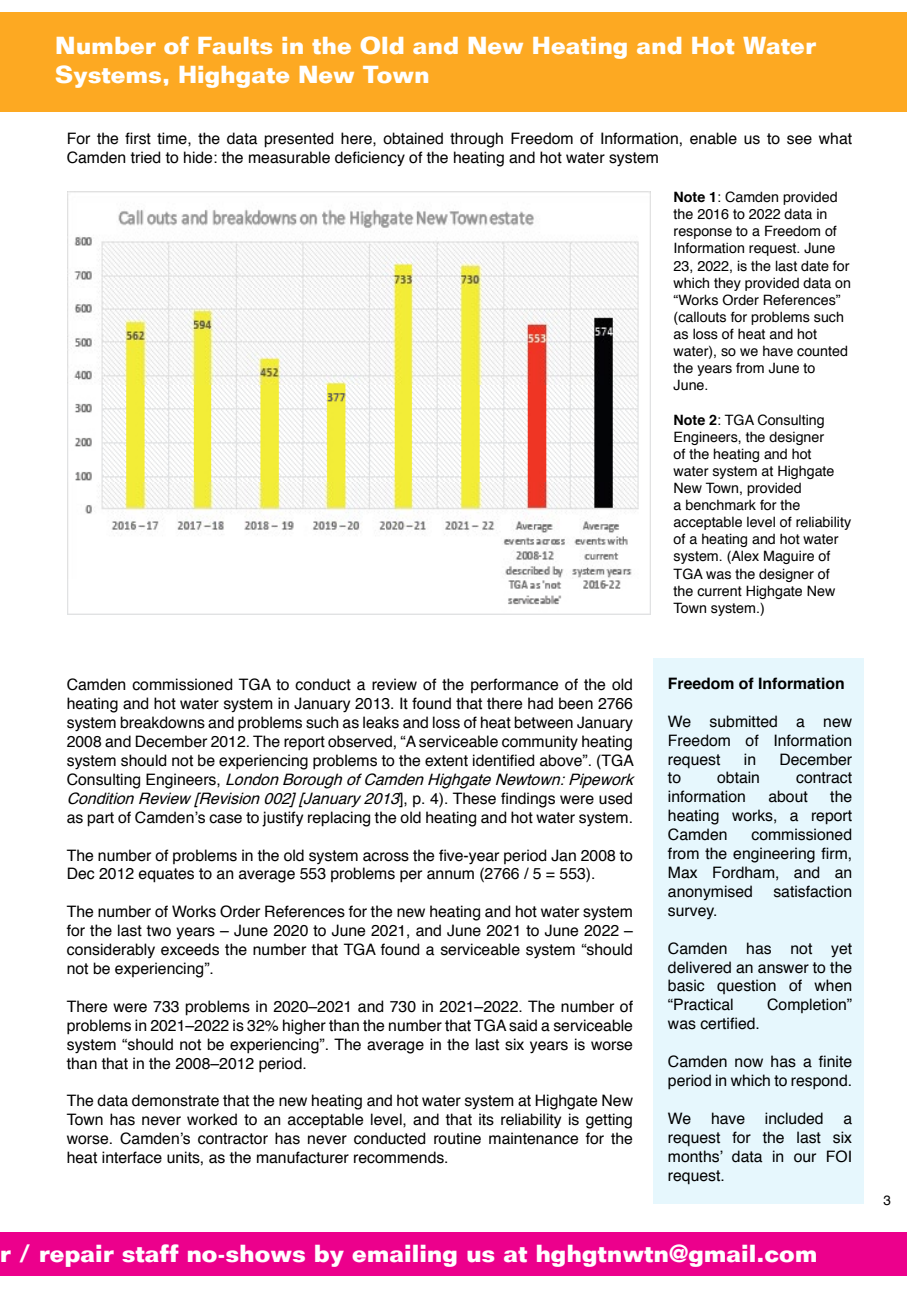
<style>
.page{position:relative;width:919px;height:1289px;background:#fff}
.page>*{position:absolute;margin:0;border:0;box-sizing:border-box;transform-origin:0 0}
.t1{font:700 24px/28.8px "Folio";color:#fff}
.t2{font:15.75px/18.9px "Helvetica";color:#000;text-align:justify}
.t3{font:700 15.75px "Helvetica";color:#000}
.t4{font:14.25px/17.1px "Helvetica";color:#000}
.t5{font:13.5px "Helvetica";color:#000}
.s1{font-style:italic}
.s2{font-weight:700}
</style>
<div class="page">
<img style="left:68px;top:191px;width:582px;height:423px">
<div style="left:653px;top:658px;width:210px;height:545px;background:#e6f7fd"></div>
<div style="left:0;top:13px;width:13px;height:99px;background:#fda922"></div>
<div style="left:13px;top:13px;width:893px;height:99px;background:#fda922"></div>
<div style="left:13px;top:1232px;width:893px;height:44px;background:#ec008c"></div>
<div style="left:0;top:1232px;width:13px;height:44px;background:#ec008c"></div>
<p class="t1" style="left:55px;top:31px;width:762px">Number of Faults in the Old and New Heating and Hot Water<br>Systems, Highgate New Town</p>
<p class="t2" style="left:67px;top:129px;width:786px">For the first time, the data presented here, obtained through Freedom of Information, enable us to see what<br>Camden tried to hide: the measurable deficiency of the heating and hot water system</p>
<p class="t2" style="left:67px;top:676px;width:574px;text-align:left">Camden commissioned TGA to conduct a review of the performance of the old heating and hot water system in January 2013. It found that there had been 2766 system breakdowns and problems such as leaks and loss of heat between January 2008 and December 2012. The report observed, “A serviceable community heating system should not be experiencing problems to the extent identified above”. (TGA C o n s u l t i n g E n g i n e e r s , <span class="s1">LondonBoroughofCamdenHighgateNewtown:Pipework ConditionReview[Revision002][January2013</span>] , p . 4 ) . T h e s e fi n d i n g s w e r e u s e d as part of Camden’s case to justify replacing the old heating and hot water system.</p>
<p class="t2" style="left:67px;top:846px;width:567px">The number of problems in the old system across the five-year period Jan 2008 to<br>Dec 2012 equates to an average 553 problems per annum (2766 / 5 = 553).</p>
<p class="t2" style="left:67px;top:902px;width:567px">The number of Works Order References for the new heating and hot water system for the last two years – June 2020 to June 2021, and June 2021 to June 2022 – considerably exceeds the number that TGA found a serviceable system “should not be experiencing”.</p>
<p class="t2" style="left:67px;top:997px;width:567px">There were 733 problems in 2020–2021 and 730 in 2021–2022. The number of problems in 2021–2022 is 32% higher than the number that TGA said a serviceable system “should not be experiencing”. The average in the last six years is worse than that in the 2008–2012 period.</p>
<p class="t2" style="left:67px;top:1091px;width:567px">The data demonstrate that the new heating and hot water system at Highgate New Town has never worked to an acceptable level, and that its reliability is getting worse. Camden’s contractor has never conducted routine maintenance for the heat interface units, as the manufacturer recommends.</p>
<p class="t4" style="left:673px;top:189px;width:179px"><span class="s2">Note 1</span>: Camden provided the 2016 to 2022 data in response to a Freedom of<br>Information request. June<br>23, 2022, is the last date for which they provided data on “Works Order References” (callouts for problems such as loss of heat and hot water), so we have counted the years from June to<br>June.</p>
<p class="t4" style="left:673px;top:411px;width:179px"><span class="s2">Note 2</span>: TGA Consulting<br>Engineers, the designer<br>of the heating and hot<br>water system at Highgate<br>New Town, provided<br>a benchmark for the acceptable level of reliability of a heating and hot water system. (Alex Maguire of<br>TGA was the designer of the current Highgate New<br>Town system.)</p>
<p class="t3" style="left:668px;top:670px;width:178px">Freedom of Information</p>
<p class="t2" style="left:668px;top:712px;width:186px">We submitted a new Freedom of Information request</p>
<p class="t2" style="left:743px;top:750px;width:14px">in</p>
<p class="t2" style="left:779px;top:750px;width:74px">December</p>
<p class="t2" style="left:668px;top:769px;width:15px">to</p>
<p class="t2" style="left:717px;top:769px;width:44px">obtain</p>
<p class="t2" style="left:796px;top:769px;width:58px">contract</p>
<p class="t2" style="left:668px;top:787px;width:79px">information</p>
<p class="t2" style="left:768px;top:787px;width:41px">about</p>
<p class="t2" style="left:668px;top:787px;width:186px;text-indent:162px">the heating works, a report Camden</p>
<p class="t2" style="left:668px;top:825px;width:186px;text-indent:83px">commissioned from the engineering firm, Max Fordham, and an anonymised</p>
<p class="t2" style="left:773px;top:882px;width:80px">satisfaction</p>
<p class="t2" style="left:668px;top:901px;width:51px">survey.</p>
<p class="t2" style="left:668px;top:939px;width:186px">Camden has not yet delivered an answer to the basic question of when “Practical</p>
<p class="t2" style="left:767px;top:995px;width:86px">Completion”</p>
<p class="t2" style="left:668px;top:1014px;width:93px">was certified.</p>
<p class="t2" style="left:668px;top:1052px;width:186px">Camden now has a finite period in which to respond.</p>
<p class="t2" style="left:668px;top:1109px;width:25px">We</p>
<p class="t2" style="left:711px;top:1109px;width:36px">have</p>
<p class="t2" style="left:765px;top:1109px;width:60px">included</p>
<p class="t2" style="left:668px;top:1109px;width:186px;text-indent:175px">a request for the last six months’ data in our FOI request.</p>
<h1 class="t1" style="left:0;top:1238px;width:819px">r / repair staff no-shows by emailing us at hghgtnwtn@gmail.com</h1>
<p class="t5" style="left:883px;top:1189px;width:9px">3</p>
</div>
